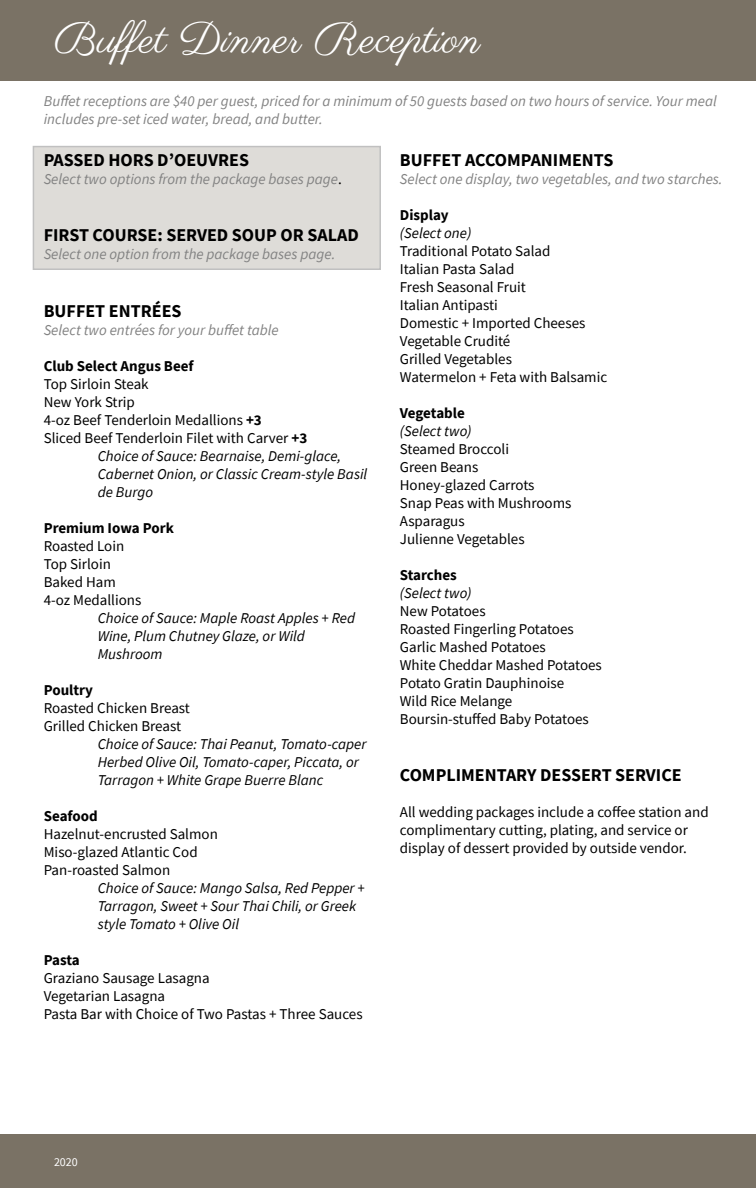
<style>
.page{position:relative;width:756px;height:1188px;background:#fff}
.page>*{position:absolute;margin:0;border:0;box-sizing:border-box;transform-origin:0 0}
.t1{font:43.5px "Parisienne";color:#fff}
.t2{font:700 18px "Source Sans Pro";color:#000}
.t3{font:15px/18px "Source Sans Pro";color:#000}
.t4{font:italic 15px/18px "Source Sans Pro";color:#000}
.t5{font:italic 15px/18px "Source Sans Pro";color:#828282}
.t6{font:700 15px "Source Sans Pro";color:#000}
.t7{font:12px "Source Sans Pro";color:#fff}
.s1{font-style:normal;color:#000}
.s2{font-weight:700}
</style>
<div class="page">
<div style="left:0;top:0;width:756px;height:81px;background:#7a7265"></div>
<div style="left:0;top:1134px;width:756px;height:54px;background:#7a7265"></div>
<div style="left:33px;top:147px;width:347px;height:122px;background:#dedcd8"></div>
<h1 class="t1" style="left:54px;top:12px;width:428px">Buffet Dinner Reception</h1>
<p class="t5" style="left:44px;top:92px;width:675px">Buffet receptions are $40 per guest, priced for a minimum of 50 guests based on two hours of service. Your meal includes pre-set iced water, bread, and butter.</p>
<p class="t2" style="left:44px;top:148px;width:207px">PASSED HORS D’OEUVRES</p>
<p class="t5" style="left:44px;top:170px;width:300px">Select two options from the package bases page<span class="s1">.</span></p>
<p class="t2" style="left:400px;top:148px;width:215px">BUFFET ACCOMPANIMENTS</p>
<p class="t5" style="left:400px;top:170px;width:324px">Select one display, two vegetables, and two starches.</p>
<p class="t6" style="left:400px;top:205px;width:50px">Display</p>
<p class="t4" style="left:400px;top:224px;width:73px">(Select one)</p>
<p class="t3" style="left:400px;top:242px;width:209px">Traditional Potato Salad<br>Italian Pasta Salad<br>Fresh Seasonal Fruit<br>Italian Antipasti<br>Domestic + Imported Cheeses<br>Vegetable Crudité<br>Grilled Vegetables<br>Watermelon + Feta with Balsamic</p>
<p class="t6" style="left:400px;top:403px;width:67px">Vegetable</p>
<p class="t4" style="left:400px;top:422px;width:73px">(Select two)</p>
<p class="t3" style="left:400px;top:440px;width:173px">Steamed Broccoli<br>Green Beans<br>Honey-glazed Carrots<br>Snap Peas with Mushrooms<br>Asparagus<br>Julienne Vegetables</p>
<p class="t6" style="left:400px;top:565px;width:59px">Starches</p>
<p class="t4" style="left:400px;top:584px;width:73px">(Select two)</p>
<p class="t3" style="left:400px;top:602px;width:204px">New Potatoes<br>Roasted Fingerling Potatoes<br>Garlic Mashed Potatoes<br>White Cheddar Mashed Potatoes<br>Potato Gratin Dauphinoise<br>Wild Rice Melange<br>Boursin-stuffed Baby Potatoes</p>
<p class="t2" style="left:44px;top:223px;width:317px">FIRST COURSE: SERVED SOUP OR SALAD</p>
<p class="t5" style="left:44px;top:245px;width:293px">Select one option from the package bases page.</p>
<p class="t2" style="left:44px;top:299px;width:139px">BUFFET ENTRÉES</p>
<p class="t5" style="left:44px;top:321px;width:237px">Select two entrées for your buffet table</p>
<p class="t6" style="left:44px;top:356px;width:151px">Club Select Angus Beef</p>
<p class="t3" style="left:44px;top:375px;width:106px">Top Sirloin Steak</p>
<p class="t3" style="left:44px;top:393px;width:93px">New York Strip</p>
<p class="t3" style="left:44px;top:411px;width:220px">4-oz Beef Tenderloin Medallions <span class="s2">+3</span></p>
<p class="t3" style="left:44px;top:429px;width:265px">Sliced Beef Tenderloin Filet with Carver <span class="s2">+3</span></p>
<p class="t4" style="left:98px;top:447px;width:245px">Choice of Sauce: Bearnaise, Demi-glace,</p>
<p class="t4" style="left:98px;top:465px;width:271px">Cabernet Onion, or Classic Cream-style Basil</p>
<p class="t4" style="left:98px;top:483px;width:57px">de Burgo</p>
<p class="t6" style="left:44px;top:518px;width:132px">Premium Iowa Pork</p>
<p class="t3" style="left:44px;top:537px;width:99px">Roasted Loin<br>Top Sirloin<br>Baked Ham<br>4-oz Medallions</p>
<p class="t4" style="left:98px;top:609px;width:259px">Choice of Sauce: Maple Roast Apples + Red<br>Wine, Plum Chutney Glaze, or Wild<br>Mushroom</p>
<p class="t6" style="left:44px;top:680px;width:51px">Poultry</p>
<p class="t3" style="left:44px;top:699px;width:148px">Roasted Chicken Breast<br>Grilled Chicken Breast</p>
<p class="t4" style="left:98px;top:735px;width:270px">Choice of Sauce: Thai Peanut, Tomato-caper<br>Herbed Olive Oil, Tomato-caper, Piccata, or<br>Tarragon + White Grape Buerre Blanc</p>
<p class="t6" style="left:44px;top:806px;width:56px">Seafood</p>
<p class="t3" style="left:44px;top:825px;width:176px">Hazelnut-encrusted Salmon<br>Miso-glazed Atlantic Cod<br>Pan-roasted Salmon</p>
<p class="t4" style="left:98px;top:879px;width:269px">Choice of Sauce: Mango Salsa, Red Pepper +<br>Tarragon, Sweet + Sour Thai Chili, or Greek style Tomato + Olive Oil</p>
<p class="t6" style="left:44px;top:950px;width:38px">Pasta</p>
<p class="t3" style="left:44px;top:969px;width:320px">Graziano Sausage Lasagna<br>Vegetarian Lasagna<br>Pasta Bar with Choice of Two Pastas + Three Sauces</p>
<p class="t2" style="left:400px;top:763px;width:283px">COMPLIMENTARY DESSERT SERVICE</p>
<p class="t3" style="left:400px;top:803px;width:310px">All wedding packages include a coffee station and complimentary cutting, plating, and service or display of dessert provided by outside vendor.</p>
<p class="t7" style="left:54px;top:1154px;width:25px">2020</p>
</div>
